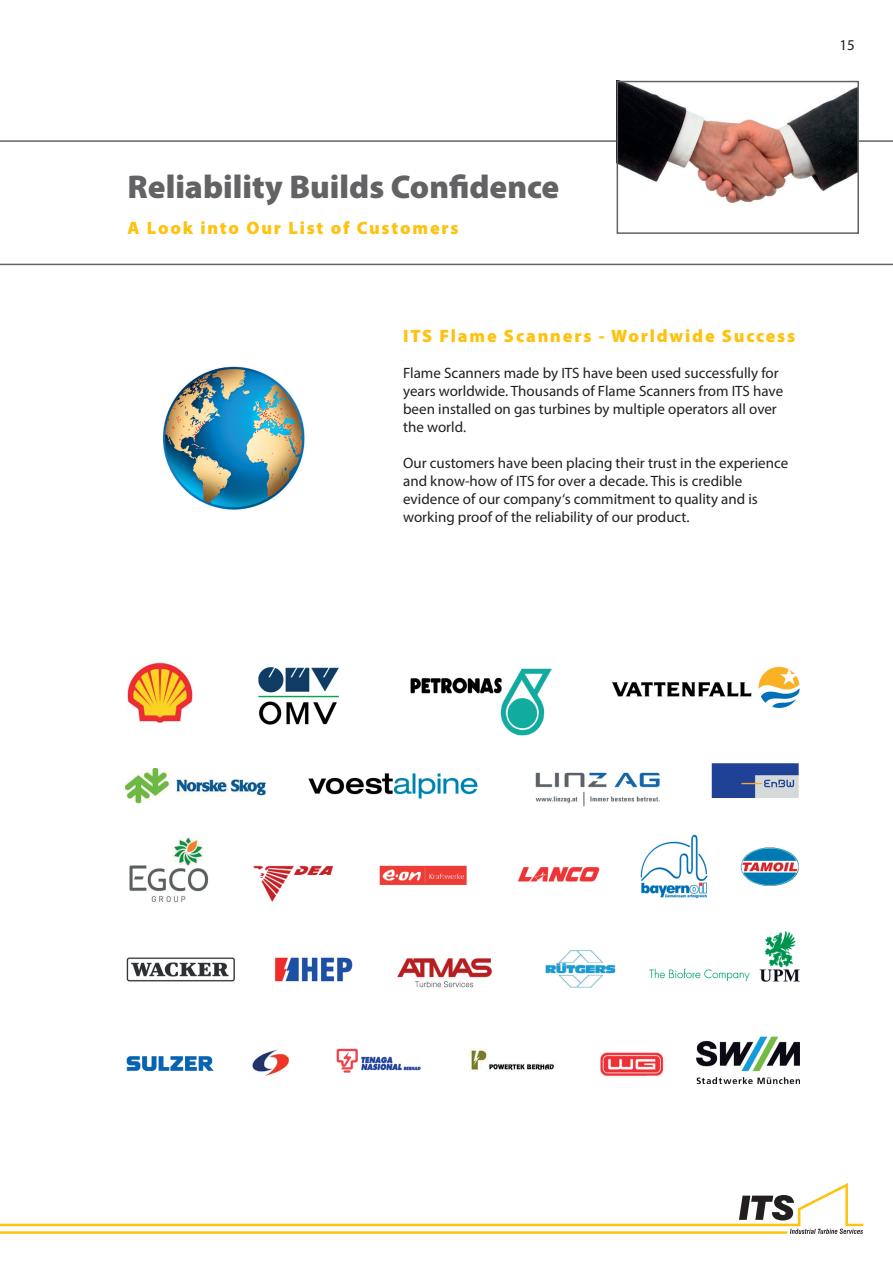
<style>
.page{position:relative;width:893px;height:1263px;background:#fff}
.page>*{position:absolute;margin:0;border:0;box-sizing:border-box;transform-origin:0 0}
.t1{font:900 33px "Myriad Pro";color:#636366}
.t2{font:900 18px "Myriad Pro";letter-spacing:.1em;color:#fec210}
.t3{font:15px/18px "Myriad Pro";color:#231f20}
</style>
<div class="page">
<hr style="left:0;top:264px;width:893px;height:1px;background:#636366">
<hr style="left:0;top:140px;width:893px;height:2px;background:#636366">
<svg style="left:0;top:1183px;width:863px;height:51px"></svg>
<img style="left:620px;top:84px;width:236px;height:119px">
<div style="left:617px;top:81px;width:242px;height:153px;border:2px solid #636366"></div>
<img style="left:126px;top:663px;width:673px;height:421px">
<img style="left:163px;top:366px;width:142px;height:144px">
<p class="t3" style="left:839px;top:35px;width:17px">15</p>
<h1 class="t1" style="left:128px;top:164px;width:433px">Reliability Builds Confidence</h1>
<p class="t2" style="left:128px;top:215px;width:333px">A Look into Our List of Customers</p>
<p class="t2" style="left:403px;top:323px;width:394px">ITS Flame Scanners - Worldwide Success</p>
<p class="t3" style="left:403px;top:363px;width:382px">Flame Scanners made by ITS have been used successfully for years worldwide. Thousands of Flame Scanners from ITS have been installed on gas turbines by multiple operators all over the world.</p>
<p class="t3" style="left:403px;top:453px;width:387px">Our customers have been placing their trust in the experience and know-how of ITS for over a decade. This is credible evidence of our company‘s commitment to quality and is working proof of the reliability of our product.</p>
</div>
